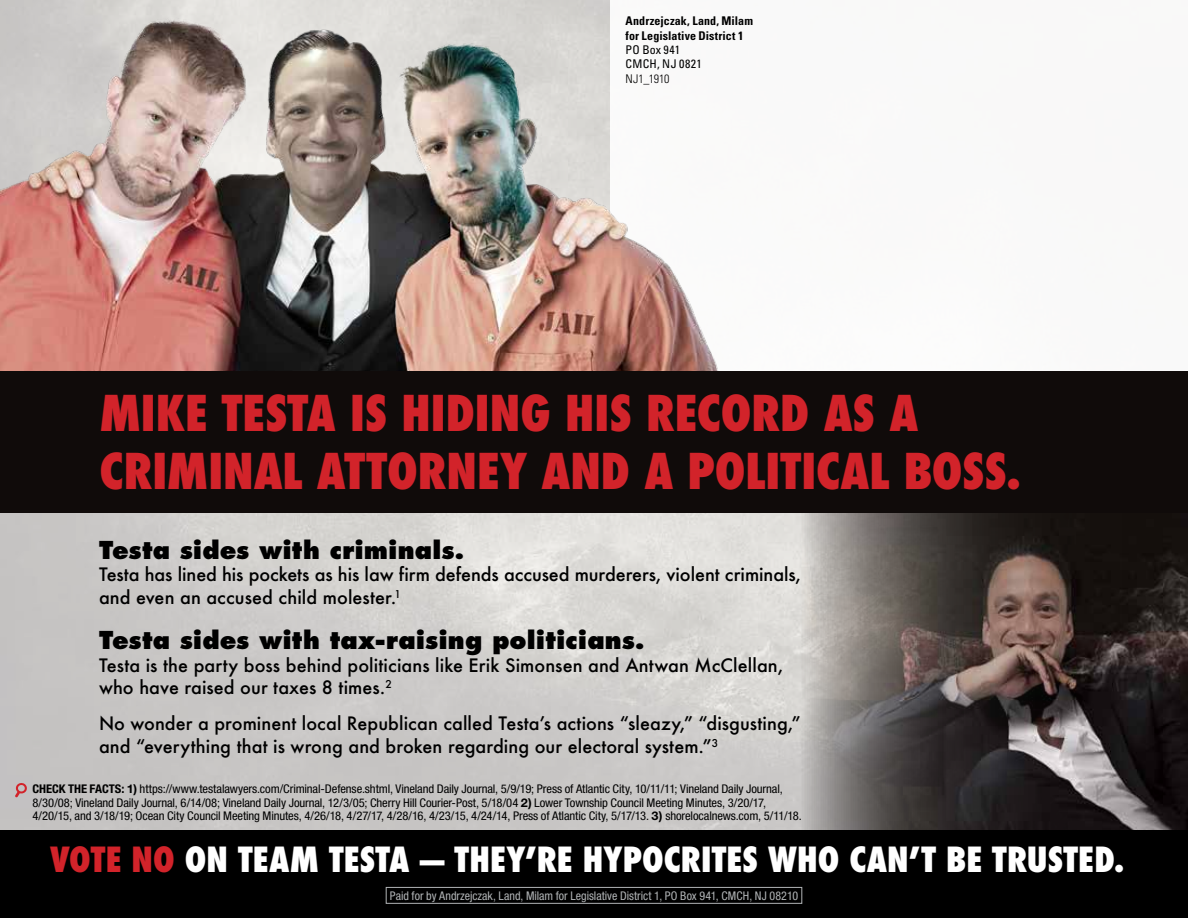
<style>
.page{position:relative;width:1188px;height:918px;background:#fff}
.page>*{position:absolute;margin:0;border:0;box-sizing:border-box;transform-origin:0 0}
.t1{font:800 condensed 48px/57.6px "Futura";color:#d2232a}
.t2{font:800 condensed 33.75px "Futura";letter-spacing:.005em;color:#fff}
.t3{font:800 24px "Futura";letter-spacing:.005em;color:#000}
.t4{font:500 18px/22.5px "Futura";letter-spacing:.005em;color:#000}
.t5{font:condensed 12px/13.5px "Helvetica Neue LT Std";letter-spacing:-.01em;color:#000;scale:1.05 1}
.t6{font:condensed 12px "Helvetica Neue LT Std";color:#b1b4b6}
.t7{font:700 condensed 12px/14.4px "Univers";letter-spacing:.005em;color:#000}
.t8{font:condensed 12px/14.4px "Univers";letter-spacing:.02em;color:#000}
.t9{font:300 condensed 12px "Univers";letter-spacing:-.01em;color:#000}
.s1{font-weight:700}
.s2{font-weight:700;font-stretch:normal}
.s3{color:#d2232a}
</style>
<div class="page">
<img style="left:0;top:513px;width:801px;height:318px">
<img style="left:801px;top:513px;width:387px;height:318px">
<div style="left:0;top:831px;width:1188px;height:87px;background:#000"></div>
<img style="left:0;top:0;width:719px;height:371px">
<div style="left:0;top:371px;width:1188px;height:142px;background:#100b0a"></div>
<svg style="left:15px;top:782px;width:13px;height:16px"></svg>
<div style="left:386px;top:887px;width:416px;height:17px;border:1px solid #b1b4b6"></div>
<p class="t7" style="left:626px;top:14px;width:129px">Andrzejczak, Land, Milam for Legislative District 1</p>
<p class="t8" style="left:626px;top:42px;width:78px">PO Box 941<br>CMCH, NJ 0821</p>
<p class="t9" style="left:626px;top:71px;width:45px">NJ1_1910</p>
<h1 class="t1" style="left:99px;top:385px;width:923px">MIKE TESTA IS HIDING HIS RECORD AS A<br>CRIMINAL ATTORNEY AND A POLITICAL BOSS.</h1>
<h3 class="t3" style="left:99px;top:535px;width:367px">Testa sides with criminals.</h3>
<h3 class="t4" style="left:99px;top:563px;width:704px">Testa has lined his pockets as his law firm defends accused murderers, violent criminals, and even an accused child molester.<sup>1</sup></h3>
<h3 class="t3" style="left:99px;top:625px;width:547px">Testa sides with tax-raising politicians.</h3>
<h3 class="t4" style="left:99px;top:654px;width:686px">Testa is the party boss behind politicians like Erik Simonsen and Antwan McClellan, who have raised our taxes 8 times.<sup>2</sup></h3>
<h3 class="t4" style="left:99px;top:712px;width:704px">No wonder a prominent local Republican called Testa’s actions “sleazy,” “disgusting,” and “everything that is wrong and broken regarding our electoral system.”<sup>3</sup></h3>
<p class="t5" style="left:32px;top:782px;width:734px"><span class="s1">CHECK THE FACTS:</span> <span class="s2">1)</span> https://www.testalawyers.com/Criminal-Defense.shtml, Vineland Daily Journal, 5/9/19; Press of Atlantic City, 10/11/11; Vineland Daily Journal,<br>8/30/08; Vineland Daily Journal, 6/14/08; Vineland Daily Journal, 12/3/05; Cherry Hill Courier-Post, 5/18/04 <span class="s2">2)</span> Lower Township Council Meeting Minutes, 3/20/17,<br>4/20/15, and 3/18/19; Ocean City Council Meeting Minutes, 4/26/18, 4/27/17, 4/28/16, 4/23/15, 4/24/14, Press of Atlantic City, 5/17/13. <span class="s2">3)</span> shorelocalnews.com, 5/11/18.</p>
<h2 class="t2" style="left:50px;top:837px;width:1075px"><span class="s3">VOTE NO</span> ON TEAM TESTA — THEY’RE HYPOCRITES WHO CAN’T BE TRUSTED.</h2>
<p class="t6" style="left:390px;top:888px;width:410px">Paid for by Andrzejczak, Land, Milam for Legislative District 1, PO Box 941, CMCH, NJ 08210</p>
</div>
